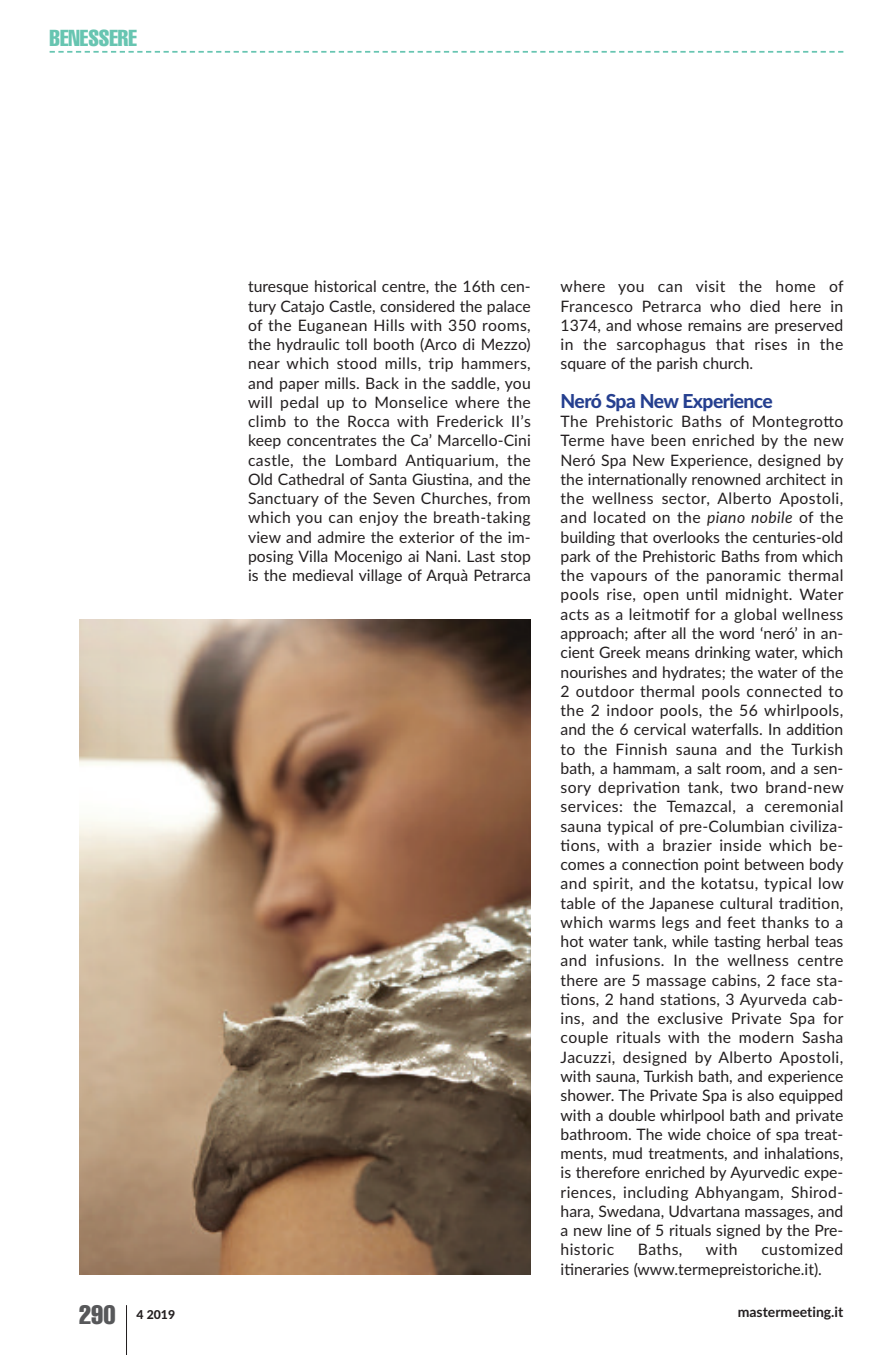
<style>
.page{position:relative;width:893px;height:1355px;background:#fff}
.page>*{position:absolute;margin:0;border:0;box-sizing:border-box;transform-origin:0 0}
.t1{font:extra-condensed 26.25px "Helvetica";color:#57585a}
.t2{font:extra-condensed 22.75px "Helvetica";color:#67c5b1}
.t3{font:800 19.25px "Lato";letter-spacing:-.03em;color:#253f8f}
.t4{font:15.75px/19.2px "Lato";color:#231f20;text-align:justify}
.t5{font:700 14px "Lato";color:#231f20}
.t6{font:800 12.25px "Lato";color:#231f20}
.s1{font-style:italic}
</style>
<div class="page">
<svg style="left:50px;top:51px;width:793px;height:2px"></svg>
<hr style="left:126px;top:1305px;width:1px;height:49px;background:#231f20">
<img style="left:79px;top:619px;width:452px;height:655px">
<h2 class="t2" style="left:50px;top:30px;width:89px">BENESSERE</h2>
<p class="t4" style="left:248px;top:277px;width:284px">turesque historical centre, the 16th cen&shy;tury Catajo Castle, considered the palace of the Euganean Hills with 350 rooms, the hydraulic toll booth (Arco di Mezzo) near which stood mills, trip hammers, and paper mills. Back in the saddle, you will pedal up to Monselice where the climb to the Rocca with Frederick II’s keep concentrates the Ca’ Marcello-Cini castle, the Lombard Antiquarium, the Old Cathedral of Santa Giustina, and the Sanctuary of the Seven Churches, from which you can enjoy the breath-taking view and admire the exterior of the im&shy;posing Villa Mocenigo ai Nani. Last stop is the medieval village of Arquà Petrarca</p>
<p class="t4" style="left:561px;top:277px;width:285px">where you can visit the home of Francesco Petrarca who died here in 1374, and whose remains are preserved in the sarcophagus that rises in the square of the parish church.</p>
<p class="t3" style="left:561px;top:390px;width:214px">Neró Spa New Experience</p>
<p class="t4" style="left:561px;top:412px;width:285px">The Prehistoric Baths of Montegrotto Terme have been enriched by the new Neró Spa New Experience, designed by the internationally renowned architect in the wellness sector, Alberto Apostoli, and located on the <span class="s1">piano nobile</span> of the building that overlooks the centuries-old park of the Prehistoric Baths from which the vapours of the panoramic thermal pools rise, open until midnight. Water acts as a leitmotif for a global wellness approach; after all the word ‘neró’ in an&shy;cient Greek means drinking water, which nourishes and hydrates; the water of the 2 outdoor thermal pools connected to the 2 indoor pools, the 56 whirlpools, and the 6 cervical waterfalls. In addition to the Finnish sauna and the Turkish bath, a hammam, a salt room, and a sen&shy;sory deprivation tank, two brand-new services: the Temazcal, a ceremonial sauna typical of pre-Columbian civiliza&shy;tions, with a brazier inside which be&shy;comes a connection point between body and spirit, and the kotatsu, typical low table of the Japanese cultural tradition, which warms legs and feet thanks to a hot water tank, while tasting herbal teas and infusions. In the wellness centre there are 5 massage cabins, 2 face sta&shy;tions, 2 hand stations, 3 Ayurveda cab&shy;ins, and the exclusive Private Spa for couple rituals with the modern Sasha Jacuzzi, designed by Alberto Apostoli, with sauna, Turkish bath, and experience shower. The Private Spa is also equipped with a double whirlpool bath and private bathroom. The wide choice of spa treat&shy;ments, mud treatments, and inhalations, is therefore enriched by Ayurvedic expe&shy;riences, including Abhyangam, Shirod&shy;hara, Swedana, Udvartana massages, and a new line of 5 rituals signed by the Pre&shy;historic</p>
<p class="t4" style="left:561px;top:1240px;width:284px;text-indent:201px">customized itineraries (www.termepreistoriche.it).</p>
<p class="t4" style="left:638px;top:1240px;width:46px">Baths,</p>
<p class="t4" style="left:706px;top:1240px;width:33px">with</p>
<h1 class="t1" style="left:79px;top:1305px;width:38px">290</h1>
<p class="t6" style="left:136px;top:1307px;width:40px">4 2019</p>
<p class="t5" style="left:738px;top:1303px;width:107px">mastermeeting.it</p>
</div>
